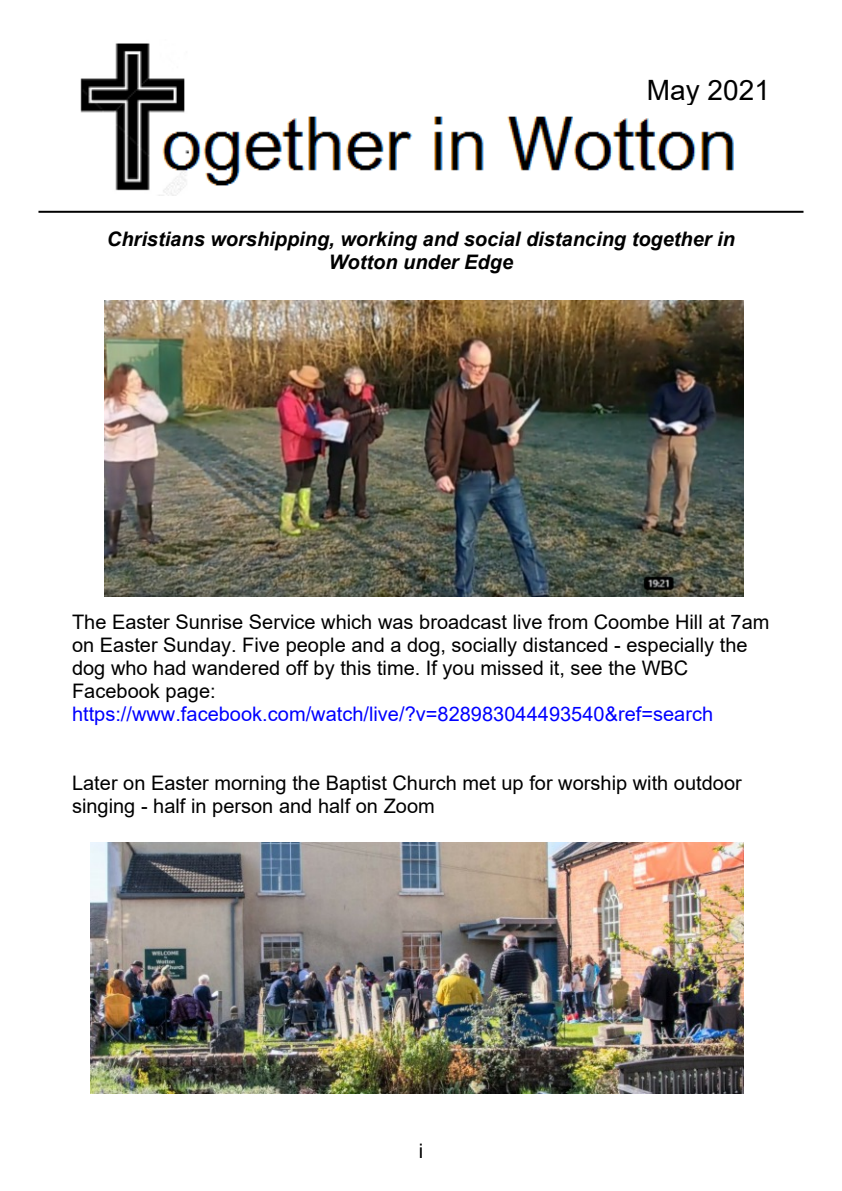
<style>
.page{position:relative;width:842px;height:1191px;background:#fff}
.page>*{position:absolute;margin:0;border:0;box-sizing:border-box;transform-origin:0 0}
.t1{font:28px "Arial";color:#000}
.t2{font:20px/23px "Arial";color:#000}
.t3{font:italic 700 20px/23px "Arial";color:#000;text-align:center}
.t4{font:20px "Arial";color:#00f}
</style>
<div class="page">
<img style="left:80px;top:43px;width:654px;height:152px">
<hr style="left:38px;top:211px;width:765px;height:2px;background:#000">
<img style="left:105px;top:301px;width:638px;height:295px">
<img style="left:91px;top:842px;width:652px;height:251px">
<h1 class="t1" style="left:647px;top:80px;width:125px">May 2021</h1>
<p class="t3" style="left:107px;top:229px;width:630px">Christians worshipping, working and social distancing together in<br>Wotton under Edge</p>
<p class="t2" style="left:72px;top:613px;width:699px">The Easter Sunrise Service which was broadcast live from Coombe Hill at 7am on Easter Sunday. Five people and a dog, socially distanced - especially the dog who had wandered off by this time. If you missed it, see the WBC Facebook page:</p>
<p class="t4" style="left:72px;top:706px;width:643px">https://www.facebook.com/watch/live/?v=828983044493540&amp;ref=search</p>
<p class="t2" style="left:72px;top:773px;width:671px">Later on Easter morning the Baptist Church met up for worship with outdoor singing - half in person and half on Zoom</p>
<p class="t2" style="left:419px;top:1141px;width:6px">i</p>
</div>
